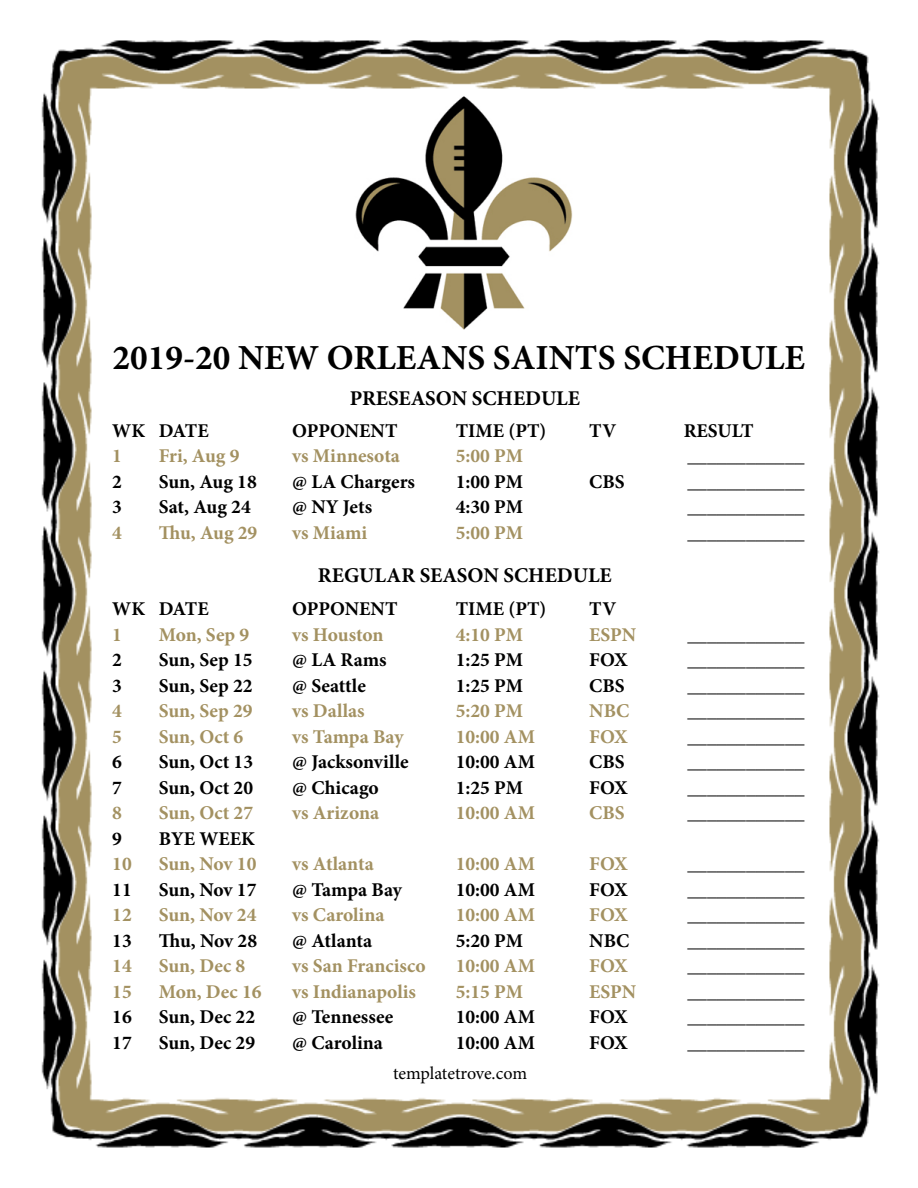
<style>
.page{position:relative;width:918px;height:1188px;background:#fff}
.page>*{position:absolute;margin:0;border:0;box-sizing:border-box;transform-origin:0 0}
.t1{font:700 35.25px "Minion Pro";color:#000}
.t2{font:700 21px "Minion Pro";color:#000}
.t3{font:700 19.5px "Minion Pro";color:#000}
.t4{font:700 19.5px "Minion Pro";color:#a39161}
.t5{font:18px "Minion Pro";letter-spacing:-.005em;color:#000}
</style>
<div class="page">
<img style="left:41px;top:40px;width:839px;height:1108px">
<img style="left:333px;top:94px;width:252px;height:236px">
<h1 class="t1" style="left:113px;top:333px;width:694px">2019-20 NEW ORLEANS SAINTS SCHEDULE</h1>
<p class="t2" style="left:350px;top:384px;width:232px">PRESEASON SCHEDULE</p>
<p class="t3" style="left:112px;top:417px;width:98px">WK DATE</p>
<p class="t3" style="left:292px;top:417px;width:107px">OPPONENT</p>
<p class="t3" style="left:456px;top:417px;width:92px">TIME (PT)</p>
<p class="t3" style="left:589px;top:417px;width:28px">TV</p>
<p class="t3" style="left:684px;top:417px;width:71px">RESULT</p>
<p class="t4" style="left:112px;top:442px;width:11px">1</p>
<p class="t4" style="left:159px;top:442px;width:82px">Fri, Aug 9</p>
<p class="t4" style="left:292px;top:442px;width:109px">vs Minnesota</p>
<p class="t4" style="left:456px;top:442px;width:69px">5:00 PM</p>
<p class="t3" style="left:688px;top:442px;width:118px">____________</p>
<p class="t3" style="left:112px;top:468px;width:11px">2</p>
<p class="t3" style="left:159px;top:468px;width:99px">Sun, Aug 18</p>
<p class="t3" style="left:292px;top:468px;width:124px">@ LA Chargers</p>
<p class="t3" style="left:456px;top:468px;width:69px">1:00 PM</p>
<p class="t3" style="left:589px;top:468px;width:37px">CBS</p>
<p class="t3" style="left:688px;top:468px;width:118px">____________</p>
<p class="t3" style="left:112px;top:493px;width:11px">3</p>
<p class="t3" style="left:159px;top:493px;width:94px">Sat, Aug 24</p>
<p class="t3" style="left:292px;top:493px;width:81px">@ NY Jets</p>
<p class="t3" style="left:456px;top:493px;width:69px">4:30 PM</p>
<p class="t3" style="left:688px;top:493px;width:118px">____________</p>
<p class="t4" style="left:112px;top:519px;width:11px">4</p>
<p class="t4" style="left:159px;top:519px;width:100px">Thu, Aug 29</p>
<p class="t4" style="left:292px;top:519px;width:77px">vs Miami</p>
<p class="t4" style="left:456px;top:519px;width:69px">5:00 PM</p>
<p class="t3" style="left:688px;top:519px;width:118px">____________</p>
<p class="t2" style="left:318px;top:561px;width:295px">REGULAR SEASON SCHEDULE</p>
<p class="t3" style="left:112px;top:595px;width:98px">WK DATE</p>
<p class="t3" style="left:292px;top:595px;width:107px">OPPONENT</p>
<p class="t3" style="left:456px;top:595px;width:92px">TIME (PT)</p>
<p class="t3" style="left:589px;top:595px;width:28px">TV</p>
<p class="t4" style="left:112px;top:621px;width:11px">1</p>
<p class="t4" style="left:159px;top:621px;width:92px">Mon, Sep 9</p>
<p class="t4" style="left:292px;top:621px;width:93px">vs Houston</p>
<p class="t4" style="left:456px;top:621px;width:69px">4:10 PM</p>
<p class="t4" style="left:589px;top:621px;width:48px">ESPN</p>
<p class="t3" style="left:688px;top:621px;width:118px">____________</p>
<p class="t3" style="left:112px;top:646px;width:11px">2</p>
<p class="t3" style="left:159px;top:646px;width:95px">Sun, Sep 15</p>
<p class="t3" style="left:292px;top:646px;width:96px">@ LA Rams</p>
<p class="t3" style="left:456px;top:646px;width:69px">1:25 PM</p>
<p class="t3" style="left:589px;top:646px;width:40px">FOX</p>
<p class="t3" style="left:688px;top:646px;width:118px">____________</p>
<p class="t3" style="left:112px;top:672px;width:11px">3</p>
<p class="t3" style="left:159px;top:672px;width:95px">Sun, Sep 22</p>
<p class="t3" style="left:292px;top:672px;width:75px">@ Seattle</p>
<p class="t3" style="left:456px;top:672px;width:69px">1:25 PM</p>
<p class="t3" style="left:589px;top:672px;width:37px">CBS</p>
<p class="t3" style="left:688px;top:672px;width:118px">____________</p>
<p class="t4" style="left:112px;top:697px;width:11px">4</p>
<p class="t4" style="left:159px;top:697px;width:95px">Sun, Sep 29</p>
<p class="t4" style="left:292px;top:697px;width:74px">vs Dallas</p>
<p class="t4" style="left:456px;top:697px;width:69px">5:20 PM</p>
<p class="t4" style="left:589px;top:697px;width:42px">NBC</p>
<p class="t3" style="left:688px;top:697px;width:118px">____________</p>
<p class="t4" style="left:112px;top:723px;width:11px">5</p>
<p class="t4" style="left:159px;top:723px;width:86px">Sun, Oct 6</p>
<p class="t4" style="left:292px;top:723px;width:113px">vs Tampa Bay</p>
<p class="t4" style="left:456px;top:723px;width:81px">10:00 AM</p>
<p class="t4" style="left:589px;top:723px;width:40px">FOX</p>
<p class="t3" style="left:688px;top:723px;width:118px">____________</p>
<p class="t3" style="left:112px;top:748px;width:11px">6</p>
<p class="t3" style="left:159px;top:748px;width:96px">Sun, Oct 13</p>
<p class="t3" style="left:292px;top:748px;width:118px">@ Jacksonville</p>
<p class="t3" style="left:456px;top:748px;width:81px">10:00 AM</p>
<p class="t3" style="left:589px;top:748px;width:37px">CBS</p>
<p class="t3" style="left:688px;top:748px;width:118px">____________</p>
<p class="t3" style="left:112px;top:774px;width:11px">7</p>
<p class="t3" style="left:159px;top:774px;width:96px">Sun, Oct 20</p>
<p class="t3" style="left:292px;top:774px;width:88px">@ Chicago</p>
<p class="t3" style="left:456px;top:774px;width:69px">1:25 PM</p>
<p class="t3" style="left:589px;top:774px;width:40px">FOX</p>
<p class="t3" style="left:688px;top:774px;width:118px">____________</p>
<p class="t4" style="left:112px;top:799px;width:11px">8</p>
<p class="t4" style="left:159px;top:799px;width:96px">Sun, Oct 27</p>
<p class="t4" style="left:292px;top:799px;width:89px">vs Arizona</p>
<p class="t4" style="left:456px;top:799px;width:81px">10:00 AM</p>
<p class="t4" style="left:589px;top:799px;width:37px">CBS</p>
<p class="t3" style="left:688px;top:799px;width:118px">____________</p>
<p class="t3" style="left:112px;top:825px;width:11px">9</p>
<p class="t3" style="left:159px;top:825px;width:98px">BYE WEEK</p>
<p class="t4" style="left:112px;top:850px;width:21px">10</p>
<p class="t4" style="left:159px;top:850px;width:99px">Sun, Nov 10</p>
<p class="t4" style="left:292px;top:850px;width:83px">vs Atlanta</p>
<p class="t4" style="left:456px;top:850px;width:81px">10:00 AM</p>
<p class="t4" style="left:589px;top:850px;width:40px">FOX</p>
<p class="t3" style="left:688px;top:850px;width:118px">____________</p>
<p class="t3" style="left:112px;top:876px;width:21px">11</p>
<p class="t3" style="left:159px;top:876px;width:99px">Sun, Nov 17</p>
<p class="t3" style="left:292px;top:876px;width:111px">@ Tampa Bay</p>
<p class="t3" style="left:456px;top:876px;width:81px">10:00 AM</p>
<p class="t3" style="left:589px;top:876px;width:40px">FOX</p>
<p class="t3" style="left:688px;top:876px;width:118px">____________</p>
<p class="t4" style="left:112px;top:901px;width:21px">12</p>
<p class="t4" style="left:159px;top:901px;width:99px">Sun, Nov 24</p>
<p class="t4" style="left:292px;top:901px;width:94px">vs Carolina</p>
<p class="t4" style="left:456px;top:901px;width:81px">10:00 AM</p>
<p class="t4" style="left:589px;top:901px;width:40px">FOX</p>
<p class="t3" style="left:688px;top:901px;width:118px">____________</p>
<p class="t3" style="left:112px;top:927px;width:21px">13</p>
<p class="t3" style="left:159px;top:927px;width:100px">Thu, Nov 28</p>
<p class="t3" style="left:292px;top:927px;width:81px">@ Atlanta</p>
<p class="t3" style="left:456px;top:927px;width:69px">5:20 PM</p>
<p class="t3" style="left:589px;top:927px;width:42px">NBC</p>
<p class="t3" style="left:688px;top:927px;width:118px">____________</p>
<p class="t4" style="left:112px;top:952px;width:21px">14</p>
<p class="t4" style="left:159px;top:952px;width:88px">Sun, Dec 8</p>
<p class="t4" style="left:292px;top:952px;width:135px">vs San Francisco</p>
<p class="t4" style="left:456px;top:952px;width:81px">10:00 AM</p>
<p class="t4" style="left:589px;top:952px;width:40px">FOX</p>
<p class="t3" style="left:688px;top:952px;width:118px">____________</p>
<p class="t4" style="left:112px;top:978px;width:21px">15</p>
<p class="t4" style="left:159px;top:978px;width:104px">Mon, Dec 16</p>
<p class="t4" style="left:292px;top:978px;width:125px">vs Indianapolis</p>
<p class="t4" style="left:456px;top:978px;width:69px">5:15 PM</p>
<p class="t4" style="left:589px;top:978px;width:48px">ESPN</p>
<p class="t3" style="left:688px;top:978px;width:118px">____________</p>
<p class="t3" style="left:112px;top:1003px;width:21px">16</p>
<p class="t3" style="left:159px;top:1003px;width:98px">Sun, Dec 22</p>
<p class="t3" style="left:292px;top:1003px;width:103px">@ Tennessee</p>
<p class="t3" style="left:456px;top:1003px;width:81px">10:00 AM</p>
<p class="t3" style="left:589px;top:1003px;width:40px">FOX</p>
<p class="t3" style="left:688px;top:1003px;width:118px">____________</p>
<p class="t3" style="left:112px;top:1029px;width:21px">17</p>
<p class="t3" style="left:159px;top:1029px;width:98px">Sun, Dec 29</p>
<p class="t3" style="left:292px;top:1029px;width:92px">@ Carolina</p>
<p class="t3" style="left:456px;top:1029px;width:81px">10:00 AM</p>
<p class="t3" style="left:589px;top:1029px;width:40px">FOX</p>
<p class="t3" style="left:688px;top:1029px;width:118px">____________</p>
<p class="t5" style="left:393px;top:1061px;width:136px">templatetrove.com</p>
</div>
